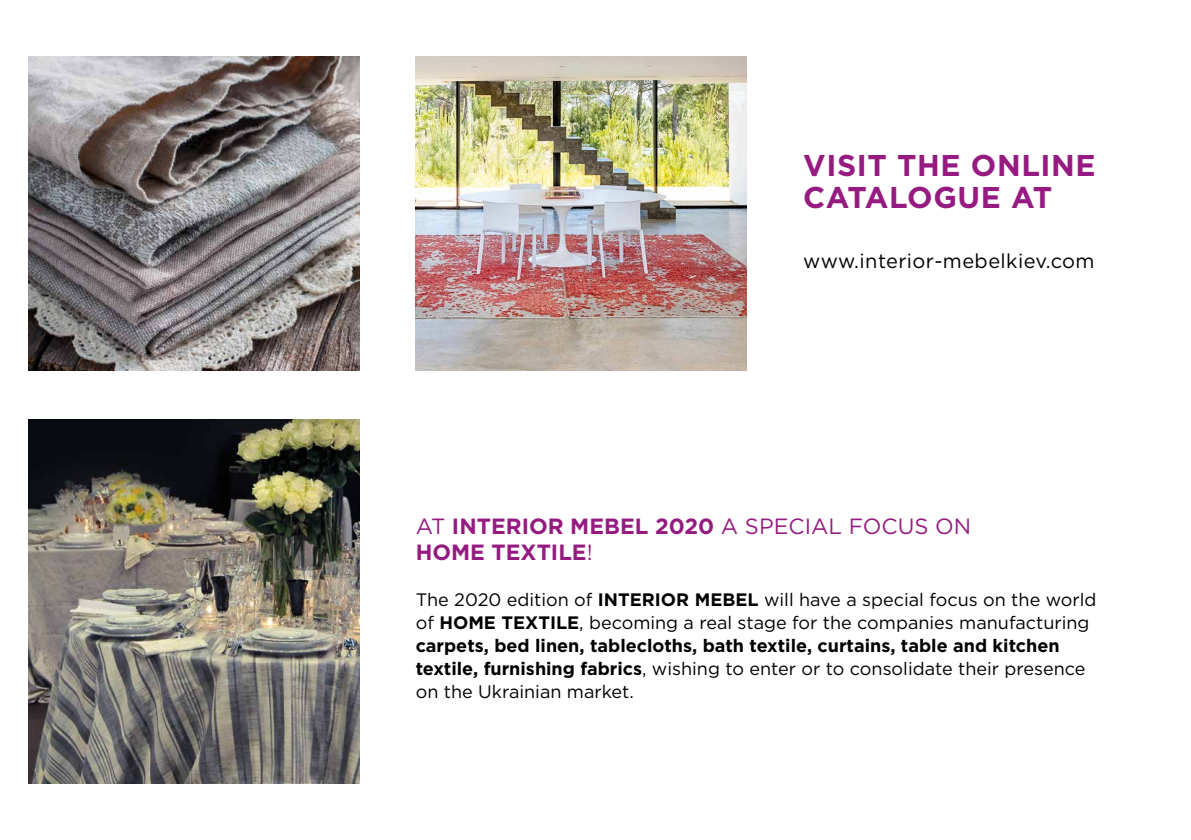
<style>
.page{position:relative;width:1191px;height:840px;background:#fff}
.page>*{position:absolute;margin:0;border:0;box-sizing:border-box;transform-origin:0 0}
.t1{font:700 30px/32px "Gotham";letter-spacing:.02em;color:#951b81}
.t2{font:700 22px/26px "Gotham";color:#951b81}
.t3{font:20px "Gotham";letter-spacing:.02em;color:#000}
.t4{font:18px/23px "Gotham";color:#000}
.s1{font-weight:400}
.s2{font-weight:700}
</style>
<div class="page">
<img style="left:28px;top:420px;width:331px;height:362px">
<img style="left:416px;top:57px;width:330px;height:313px">
<img style="left:28px;top:57px;width:331px;height:313px">
<h1 class="t1" style="left:803px;top:149px;width:294px">VISIT THE ONLINE<br>CATALOGUE AT</h1>
<p class="t3" style="left:803px;top:248px;width:293px">www.interior-mebelkiev.com</p>
<p class="t2" style="left:416px;top:512px;width:557px"><span class="s1">AT</span> INTERIOR MEBEL 2020 <span class="s1">A SPECIAL FOCUS ON<br></span>HOME TEXTILE<span class="s1">!</span></p>
<p class="t4" style="left:416px;top:587px;width:682px">The 2020 edition of <span class="s2">INTERIOR MEBEL</span> will have a special focus on the world of <span class="s2">HOME TEXTILE</span>, becoming a real stage for the companies manufacturing <span class="s2">carpets, bed linen, tablecloths, bath textile, curtains, table and kitchen textile, furnishing fabrics</span>, wishing to enter or to consolidate their presence on the Ukrainian market.</p>
</div>
